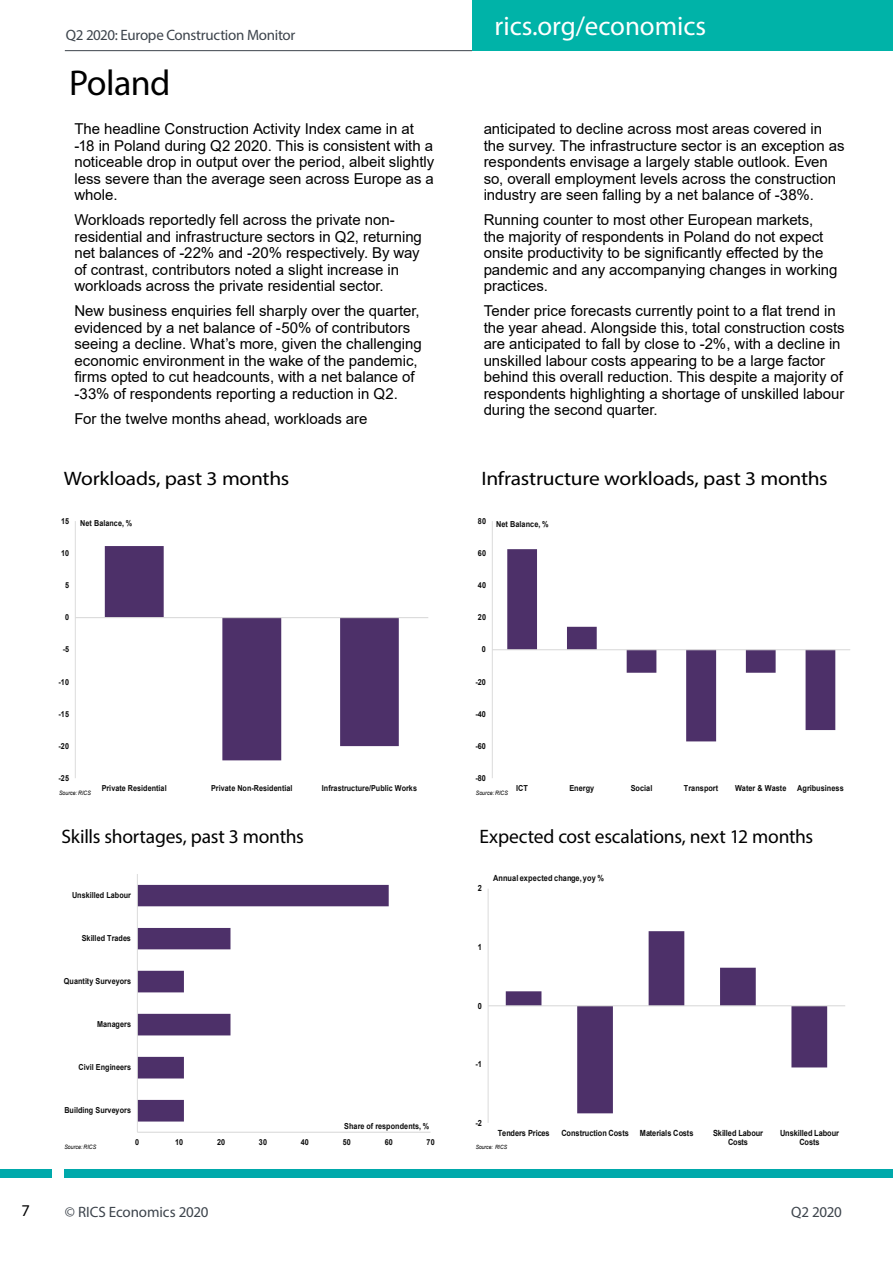
<style>
.page{position:relative;width:893px;height:1263px;background:#fff}
.page>*{position:absolute;margin:0;border:0;box-sizing:border-box;transform-origin:0 0}
.t1{font:36px "Myriad Pro";letter-spacing:-.02em;color:#000}
.t2{font:27px "Myriad Pro";letter-spacing:-.005em;color:#fff}
.t3{font:19.5px "Myriad Pro";letter-spacing:-.01em;color:#000}
.t4{font:19.5px "Myriad Pro";letter-spacing:-.01em;color:#000;scale:1.1 1}
.t5{font:16.5px "Myriad Pro";color:#000}
.t6{font:15px/16.5px "Arial";color:#000}
.t7{font:15px "Myriad Pro";letter-spacing:-.02em;color:#3d444c}
.t8{font:700 8.4px/9.6px "Arial";letter-spacing:-.015em;color:#0d0d0d;text-align:center;scale:.87 1}
.t9{font:700 8.4px "Arial";letter-spacing:.02em;color:#0d0d0d;scale:.87 1}
.t10{font:700 8.25px "Arial";letter-spacing:.01em;color:#0d0d0d;scale:.87 1}
.t11{font:700 8.25px "Arial";letter-spacing:.01em;color:#0d0d0d;scale:.88 1}
.t12{font:italic 6px "Arial";color:#000;scale:.87 1}
.t13{font:italic 6px "Arial";color:#000;scale:.88 1}
.t14{font:italic 5.85px "Arial";letter-spacing:-.02em;color:#000;scale:.87 1}
</style>
<div class="page">
<hr style="left:65px;top:50px;width:407px;height:1px;background:#3d444c">
<div style="left:0;top:1169px;width:51px;height:9px;background:#00a9ab"></div>
<div style="left:64px;top:1169px;width:829px;height:9px;background:#00a9ab"></div>
<div style="left:472px;top:0;width:421px;height:51px;background:#00b3a8"></div>
<svg style="left:105px;top:546px;width:294px;height:214px"></svg>
<hr style="left:75px;top:521px;width:1px;height:257px;background:#d9d9d9">
<hr style="left:75px;top:617px;width:353px;height:1px;background:#d9d9d9">
<svg style="left:507px;top:549px;width:328px;height:192px"></svg>
<hr style="left:492px;top:521px;width:1px;height:257px;background:#d9d9d9">
<hr style="left:492px;top:649px;width:358px;height:1px;background:#d9d9d9">
<svg style="left:138px;top:885px;width:251px;height:236px"></svg>
<hr style="left:137px;top:1132px;width:294px;height:1px;background:#d9d9d9">
<hr style="left:137px;top:874px;width:1px;height:258px;background:#d9d9d9">
<svg style="left:506px;top:931px;width:321px;height:182px"></svg>
<hr style="left:488px;top:889px;width:1px;height:234px;background:#d9d9d9">
<hr style="left:488px;top:1005px;width:357px;height:1px;background:#d9d9d9">
<p class="t5" style="left:21px;top:1200px;width:10px">7</p>
<p class="t7" style="left:66px;top:25px;width:231px">Q2 2020: Europe Construction Monitor</p>
<h1 class="t1" style="left:69px;top:61px;width:103px">Poland</h1>
<p class="t6" style="left:74px;top:121px;width:361px">The headline Construction Activity Index came in at -18 in Poland during Q2 2020. This is consistent with a noticeable drop in output over the period, albeit slightly less severe than the average seen across Europe as a whole.</p>
<p class="t6" style="left:74px;top:212px;width:349px">Workloads reportedly fell across the private non&shy;residential and infrastructure sectors in Q2, returning net balances of -22% and -20% respectively. By way of contrast, contributors noted a slight increase in workloads across the private residential sector.</p>
<p class="t6" style="left:74px;top:303px;width:349px">New business enquiries fell sharply over the quarter, evidenced by a net balance of -50% of contributors seeing a decline. What’s more, given the challenging economic environment in the wake of the pandemic, firms opted to cut headcounts, with a net balance of -33% of respondents reporting a reduction in Q2.</p>
<p class="t6" style="left:74px;top:410px;width:295px">For the twelve months ahead, workloads are</p>
<h3 class="t4" style="left:64px;top:466px;width:207px">Workloads, past 3 months</h3>
<p class="t10" style="left:61px;top:515px;width:11px">15</p>
<p class="t10" style="left:61px;top:547px;width:11px">10</p>
<p class="t10" style="left:65px;top:579px;width:6px">5</p>
<p class="t10" style="left:65px;top:611px;width:6px">0</p>
<p class="t10" style="left:63px;top:644px;width:9px">-5</p>
<p class="t10" style="left:59px;top:676px;width:13px">-10</p>
<p class="t10" style="left:59px;top:708px;width:13px">-15</p>
<p class="t10" style="left:59px;top:740px;width:13px">-20</p>
<p class="t10" style="left:59px;top:772px;width:13px">-25</p>
<p class="t10" style="left:80px;top:518px;width:61px">Net Balance, %</p>
<p class="t12" style="left:59px;top:788px;width:38px">Source: RICS</p>
<p class="t10" style="left:102px;top:782px;width:76px">Private Residential</p>
<p class="t10" style="left:211px;top:782px;width:95px">Private Non-Residential</p>
<p class="t10" style="left:322px;top:782px;width:111px">Infrastructure/Public Works</p>
<h3 class="t3" style="left:62px;top:824px;width:244px">Skills shortages, past 3 months</h3>
<p class="t10" style="left:72px;top:889px;width:69px">Unskilled Labour</p>
<p class="t10" style="left:82px;top:932px;width:58px">Skilled Trades</p>
<p class="t10" style="left:64px;top:975px;width:79px">Quantity Surveyors</p>
<p class="t10" style="left:97px;top:1019px;width:41px">Managers</p>
<p class="t10" style="left:79px;top:1062px;width:62px">Civil Engineers</p>
<p class="t10" style="left:64px;top:1105px;width:78px">Building Surveyors</p>
<p class="t10" style="left:344px;top:1120px;width:99px">Share of respondents, %</p>
<p class="t12" style="left:64px;top:1142px;width:38px">Source: RICS</p>
<p class="t10" style="left:135px;top:1136px;width:6px">0</p>
<p class="t10" style="left:175px;top:1136px;width:11px">10</p>
<p class="t10" style="left:217px;top:1136px;width:11px">20</p>
<p class="t10" style="left:259px;top:1136px;width:11px">30</p>
<p class="t10" style="left:301px;top:1136px;width:11px">40</p>
<p class="t10" style="left:343px;top:1136px;width:11px">50</p>
<p class="t10" style="left:385px;top:1136px;width:11px">60</p>
<p class="t10" style="left:427px;top:1136px;width:11px">70</p>
<h2 class="t2" style="left:495px;top:10px;width:213px">rics.org/economics</h2>
<p class="t6" style="left:484px;top:121px;width:362px">anticipated to decline across most areas covered in the survey. The infrastructure sector is an exception as respondents envisage a largely stable outlook. Even so, overall employment levels across the construction industry are seen falling by a net balance of -38%.</p>
<p class="t6" style="left:484px;top:212px;width:355px">Running counter to most other European markets, the majority of respondents in Poland do not expect onsite productivity to be significantly effected by the pandemic and any accompanying changes in working practices.</p>
<p class="t6" style="left:484px;top:303px;width:363px">Tender price forecasts currently point to a flat trend in the year ahead. Alongside this, total construction costs are anticipated to fall by close to -2%, with a decline in unskilled labour costs appearing to be a large factor behind this overall reduction. This despite a majority of respondents highlighting a shortage of unskilled labour during the second quarter.</p>
<h3 class="t4" style="left:482px;top:466px;width:316px">Infrastructure workloads, past 3 months</h3>
<p class="t11" style="left:478px;top:515px;width:11px">80</p>
<p class="t11" style="left:478px;top:547px;width:11px">60</p>
<p class="t11" style="left:478px;top:579px;width:11px">40</p>
<p class="t11" style="left:478px;top:611px;width:11px">20</p>
<p class="t11" style="left:482px;top:644px;width:6px">0</p>
<p class="t11" style="left:475px;top:676px;width:13px">-20</p>
<p class="t11" style="left:475px;top:708px;width:13px">-40</p>
<p class="t11" style="left:475px;top:740px;width:13px">-60</p>
<p class="t11" style="left:475px;top:772px;width:13px">-80</p>
<p class="t11" style="left:496px;top:519px;width:61px">Net Balance, %</p>
<p class="t13" style="left:476px;top:788px;width:38px">Source: RICS</p>
<p class="t11" style="left:516px;top:782px;width:15px">ICT</p>
<p class="t11" style="left:569px;top:782px;width:30px">Energy</p>
<p class="t11" style="left:631px;top:782px;width:26px">Social</p>
<p class="t11" style="left:684px;top:782px;width:41px">Transport</p>
<p class="t11" style="left:735px;top:782px;width:60px">Water &amp; Waste</p>
<p class="t11" style="left:797px;top:782px;width:54px">Agribusiness</p>
<h3 class="t3" style="left:479px;top:824px;width:335px">Expected cost escalations, next 12 months</h3>
<p class="t8" style="left:478px;top:884px;width:6px">2</p>
<p class="t9" style="left:493px;top:872px;width:129px">Annual expected change, yoy %</p>
<p class="t8" style="left:478px;top:942px;width:6px">1</p>
<p class="t8" style="left:478px;top:1001px;width:6px">0</p>
<p class="t8" style="left:475px;top:1059px;width:9px">-1</p>
<p class="t8" style="left:475px;top:1118px;width:9px">-2</p>
<p class="t8" style="left:498px;top:1128px;width:61px">Tenders Prices</p>
<p class="t8" style="left:562px;top:1128px;width:79px">Construction Costs</p>
<p class="t8" style="left:640px;top:1128px;width:63px">Materials Costs</p>
<p class="t8" style="left:713px;top:1128px;width:59px">Skilled Labour<br>Costs</p>
<p class="t8" style="left:780px;top:1128px;width:69px">Unskilled Labour<br>Costs</p>
<p class="t14" style="left:476px;top:1143px;width:37px">Source: RICS</p>
<p class="t7" style="left:65px;top:1202px;width:145px">© RICS Economics 2020</p>
<p class="t7" style="left:791px;top:1202px;width:52px">Q2 2020</p>
</div>
